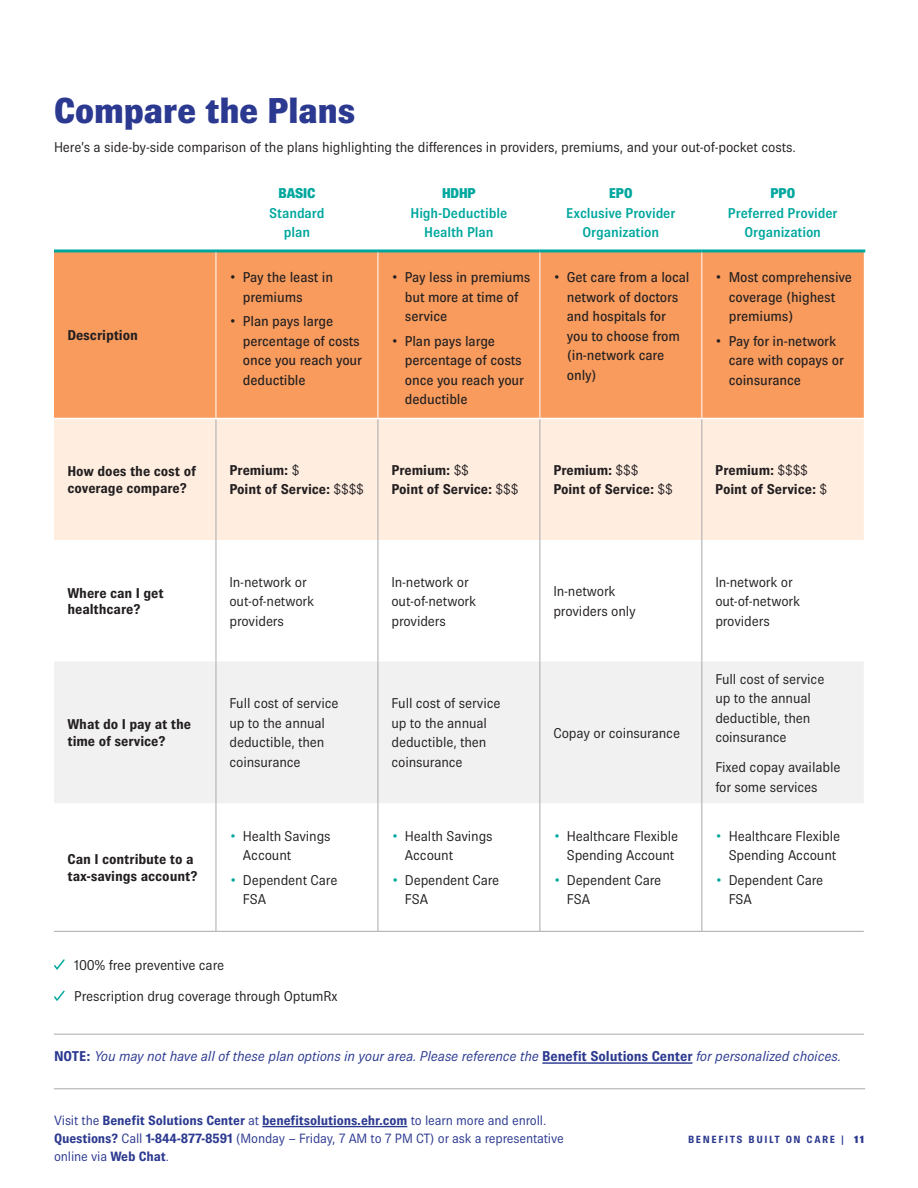
<style>
.page{position:relative;width:918px;height:1188px;background:#fff}
.page>*{position:absolute;margin:0;border:0;box-sizing:border-box;transform-origin:0 0}
.t1{font:800 36px "Brown Pro";color:#2b3990}
.t2{font:14.25px/19.5px "Brown Pro";letter-spacing:-.01em;color:#231f20}
.t3{font:500 14.25px/19.5px "Brown Pro";letter-spacing:-.01em;color:#231f20}
.t4{font:700 14.25px/16.5px "Brown Pro";letter-spacing:-.01em;color:#231f20}
.t5{font:italic 14.25px "Brown Pro";letter-spacing:-.01em;color:#2b3990}
.t6{font:600 14.25px/19.5px "Brown Pro";letter-spacing:-.01em;color:#00a79e;text-align:center}
.t7{font:800 14.25px "Brown Pro";letter-spacing:-.01em;color:#00a79e}
.t8{font:13.5px/18px "Brown Pro";letter-spacing:-.01em;color:#2b3990}
.t9{font:700 10.5px "Brown Pro";letter-spacing:.15em;color:#2b3990}
.s1{font-weight:400}
.s2{color:#00a79e}
.s3{font-weight:300;color:#00a79e}
.s4{font-weight:700;font-style:normal}
.s5{font-weight:700}
.s6{font-weight:900;color:#2b388f}
</style>
<div class="page">
<hr style="left:54px;top:1089px;width:811px;height:1px;background:#a7a9ac">
<hr style="left:262px;top:1126px;width:145px;height:1px;background:#2b3990">
<div style="left:54px;top:252px;width:810px;height:166px;background:#f89b5d"></div>
<div style="left:54px;top:419px;width:810px;height:121px;background:#ffede0"></div>
<div style="left:54px;top:662px;width:810px;height:141px;background:#f1f1f2"></div>
<hr style="left:54px;top:249px;width:162px;height:3px;background:#00a79e">
<hr style="left:216px;top:249px;width:162px;height:3px;background:#00a79e">
<hr style="left:378px;top:249px;width:162px;height:3px;background:#00a79e">
<hr style="left:540px;top:249px;width:162px;height:3px;background:#00a79e">
<hr style="left:702px;top:249px;width:163px;height:3px;background:#00a79e">
<hr style="left:216px;top:419px;width:1px;height:121px;background:#a7a9ac">
<hr style="left:378px;top:419px;width:1px;height:121px;background:#a7a9ac">
<hr style="left:702px;top:419px;width:1px;height:121px;background:#a7a9ac">
<hr style="left:216px;top:540px;width:1px;height:122px;background:#a7a9ac">
<hr style="left:378px;top:540px;width:1px;height:122px;background:#a7a9ac">
<hr style="left:702px;top:540px;width:1px;height:122px;background:#a7a9ac">
<hr style="left:216px;top:662px;width:1px;height:141px;background:#a7a9ac">
<hr style="left:378px;top:662px;width:1px;height:141px;background:#a7a9ac">
<hr style="left:702px;top:662px;width:1px;height:141px;background:#a7a9ac">
<hr style="left:216px;top:803px;width:1px;height:128px;background:#a7a9ac">
<hr style="left:378px;top:803px;width:1px;height:128px;background:#a7a9ac">
<hr style="left:702px;top:803px;width:1px;height:128px;background:#a7a9ac">
<hr style="left:540px;top:419px;width:1px;height:121px;background:#a7a9ac">
<hr style="left:540px;top:540px;width:1px;height:122px;background:#a7a9ac">
<hr style="left:540px;top:662px;width:1px;height:141px;background:#a7a9ac">
<hr style="left:540px;top:803px;width:1px;height:128px;background:#a7a9ac">
<hr style="left:216px;top:252px;width:1px;height:166px;background:#fff">
<hr style="left:378px;top:252px;width:1px;height:166px;background:#fff">
<hr style="left:540px;top:252px;width:1px;height:166px;background:#fff">
<hr style="left:701px;top:252px;width:1px;height:166px;background:#fff">
<hr style="left:54px;top:931px;width:162px;height:1px;background:#a7a9ac">
<hr style="left:216px;top:931px;width:162px;height:1px;background:#a7a9ac">
<hr style="left:378px;top:931px;width:162px;height:1px;background:#a7a9ac">
<hr style="left:540px;top:931px;width:162px;height:1px;background:#a7a9ac">
<hr style="left:702px;top:931px;width:162px;height:1px;background:#a7a9ac">
<hr style="left:542px;top:1062px;width:151px;height:2px;background:#2b3990">
<svg style="left:54px;top:959px;width:11px;height:11px"></svg>
<svg style="left:54px;top:990px;width:11px;height:11px"></svg>
<hr style="left:54px;top:1034px;width:810px;height:1px;background:#a7a9ac">
<h1 class="t1" style="left:54px;top:90px;width:303px">Compare the Plans</h1>
<p class="t2" style="left:54px;top:138px;width:743px">Here’s a side-by-side comparison of the plans highlighting the differences in providers, premiums, and your out-of-pocket costs.</p>
<p class="t4" style="left:68px;top:327px;width:72px">Description</p>
<p class="t7" style="left:278px;top:186px;width:39px">BASIC</p>
<p class="t6" style="left:269px;top:203px;width:57px">Standard plan</p>
<p class="t3" style="left:243px;top:268px;width:92px;text-indent:-13px">• Pay the least in premiums</p>
<p class="t3" style="left:243px;top:312px;width:121px;text-indent:-13px">• Plan pays large percentage of costs once you reach your deductible</p>
<p class="t7" style="left:442px;top:186px;width:35px">HDHP</p>
<p class="t6" style="left:410px;top:203px;width:98px">High-Deductible<br>Health Plan</p>
<p class="t3" style="left:405px;top:268px;width:127px;text-indent:-13px">• Pay less in premiums but more at time of service</p>
<p class="t3" style="left:405px;top:331px;width:121px;text-indent:-13px">• Plan pays large percentage of costs once you reach your deductible</p>
<p class="t7" style="left:609px;top:186px;width:25px">EPO</p>
<p class="t6" style="left:566px;top:203px;width:111px">Exclusive Provider<br>Organization</p>
<p class="t7" style="left:771px;top:186px;width:26px">PPO</p>
<p class="t6" style="left:728px;top:203px;width:111px">Preferred Provider<br>Organization</p>
<p class="t3" style="left:567px;top:268px;width:124px;text-indent:-13px">• Get care from a local network of doctors and hospitals for you to choose from (in-network care only)</p>
<p class="t3" style="left:729px;top:268px;width:125px;text-indent:-13px">• Most comprehensive coverage (highest premiums)</p>
<p class="t3" style="left:729px;top:331px;width:117px;text-indent:-13px">• Pay for in-network care with copays or coinsurance</p>
<p class="t4" style="left:67px;top:463px;width:130px">How does the cost of coverage compare?</p>
<p class="t4" style="left:229px;top:460px;width:136px;line-height:19.5px">Premium: <span class="s1">$<br></span>Point of Service: <span class="s1">$$$$</span></p>
<p class="t4" style="left:391px;top:460px;width:129px;line-height:19.5px">Premium: <span class="s1">$$<br></span>Point of Service: <span class="s1">$$$</span></p>
<p class="t4" style="left:553px;top:460px;width:121px;line-height:19.5px">Premium: <span class="s1">$$$<br></span>Point of Service: <span class="s1">$$</span></p>
<p class="t4" style="left:715px;top:460px;width:113px;line-height:19.5px">Premium: <span class="s1">$$$$<br></span>Point of Service: <span class="s1">$</span></p>
<p class="t4" style="left:67px;top:585px;width:98px">Where can I get healthcare?</p>
<p class="t2" style="left:229px;top:572px;width:86px">In-network or out-of-network providers</p>
<p class="t2" style="left:391px;top:572px;width:86px">In-network or out-of-network providers</p>
<p class="t2" style="left:553px;top:582px;width:84px">In-network providers only</p>
<p class="t2" style="left:715px;top:572px;width:86px">In-network or out-of-network providers</p>
<p class="t4" style="left:67px;top:716px;width:125px">What do I pay at the time of service?</p>
<p class="t4" style="left:68px;top:851px;width:131px">Can I contribute to a tax-savings account?</p>
<p class="t2" style="left:229px;top:694px;width:111px">Full cost of service up to the annual deductible, then coinsurance</p>
<p class="t2" style="left:391px;top:694px;width:111px">Full cost of service up to the annual deductible, then coinsurance</p>
<p class="t2" style="left:243px;top:826px;width:89px;text-indent:-13px"><span class="s2">•</span> Health Savings<br>Account</p>
<p class="t2" style="left:243px;top:870px;width:96px;text-indent:-13px"><span class="s3">•</span> Dependent Care<br>FSA</p>
<p class="t2" style="left:405px;top:826px;width:89px;text-indent:-13px"><span class="s2">•</span> Health Savings<br>Account</p>
<p class="t2" style="left:405px;top:870px;width:96px;text-indent:-13px"><span class="s3">•</span> Dependent Care<br>FSA</p>
<p class="t2" style="left:74px;top:949px;width:265px;line-height:31.2px">100% free preventive care<br>Prescription drug coverage through OptumRx</p>
<p class="t2" style="left:553px;top:723px;width:128px">Copay or coinsurance</p>
<p class="t2" style="left:553px;top:826px;width:126px;text-align:right"><span class="s2">•</span> Healthcare Flexible<br>Spending Account</p>
<p class="t2" style="left:567px;top:870px;width:96px;text-indent:-13px"><span class="s3">•</span> Dependent Care<br>FSA</p>
<p class="t2" style="left:715px;top:669px;width:111px">Full cost of service up to the annual deductible, then coinsurance</p>
<p class="t2" style="left:715px;top:757px;width:127px">Fixed copay available for some services</p>
<p class="t2" style="left:715px;top:826px;width:126px;text-align:right"><span class="s2">•</span> Healthcare Flexible<br>Spending Account</p>
<p class="t2" style="left:729px;top:870px;width:96px;text-indent:-13px"><span class="s3">•</span> Dependent Care<br>FSA</p>
<p class="t5" style="left:54px;top:1049px;width:789px"><span class="s4">NOTE:</span> You may not have all of these plan options in your area. Please reference the <span class="s4">Benefit Solutions Center</span> for personalized choices.</p>
<p class="t8" style="left:54px;top:1111px;width:511px">Visit the <span class="s5">Benefit Solutions Center</span> at <span class="s5">benefitsolutions.ehr.com</span> to learn more and enroll.<br><span class="s5">Questions?</span> Call <span class="s5">1-844-877-8591</span> (Monday – Friday, 7 AM to 7 PM CT) or ask a representative online via <span class="s5">Web Chat</span>.</p>
<p class="t9" style="left:688px;top:1134px;width:177px">BENEFITS BUILT ON CARE | <span class="s6">11</span></p>
</div>
